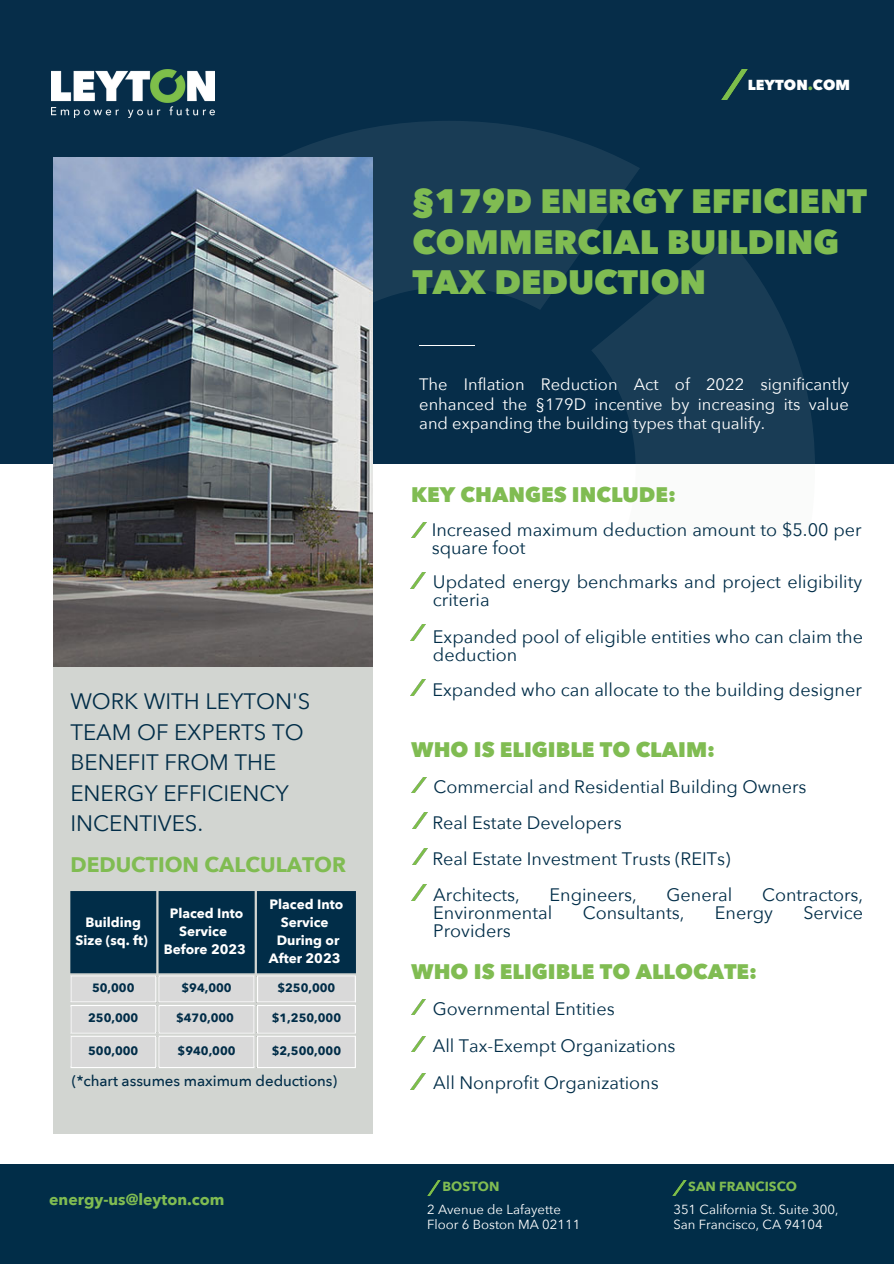
<style>
.page{position:relative;width:894px;height:1264px;background:#fff}
.page>*{position:absolute;margin:0;border:0;box-sizing:border-box;transform-origin:0 0}
.t1{font:800 33.75px/40.5px "Avenir Next";color:#80bc52}
.t2{font:22.2px/30.5px "Avenir Next";color:#012d48}
.t3{font:800 21px "Avenir Next";color:#80bc52}
.t4{font:700 21px "Avenir Next";color:#80bc52}
.t5{font:18px/18px "Avenir Next";color:#012d48}
.t6{font:16.5px/19.2px "Avenir Next";color:#fff;text-align:justify}
.t7{font:700 15.9px "Avenir Next";color:#80bc52}
.t8{font:500 15px "Avenir Next";letter-spacing:-.005em;color:#012d48}
.t9{font:800 14.55px "Avenir Next";color:#fff}
.t10{font:700 13.5px/18px "Avenir Next";color:#fff;text-align:center}
.t11{font:13.2px/15.3px "Avenir Next";color:#fff}
.t12{font:700 13.2px "Avenir Next";color:#80bc52}
.t13{font:700 12px "Avenir Next";color:#012d48}
.s1{color:#80bc52}
</style>
<div class="page">
<div style="left:0;top:0;width:893px;height:464px;background:#062d49"></div>
<div style="left:53px;top:660px;width:320px;height:474px;background:#d2d5d1"></div>
<svg style="left:84px;top:121px;width:730px;height:402px"></svg>
<hr style="left:419px;top:345px;width:55px;height:1px;background:#fff">
<img style="left:53px;top:158px;width:320px;height:508px">
<img style="left:51px;top:69px;width:163px;height:49px">
<img style="left:722px;top:69px;width:25px;height:30px">
<img style="left:411px;top:522px;width:15px;height:16px">
<svg style="left:70px;top:891px;width:286px;height:177px"></svg>
<hr style="left:257px;top:1004px;width:99px;height:2px;background:#fff">
<hr style="left:257px;top:1032px;width:99px;height:1px;background:#fff">
<hr style="left:70px;top:1036px;width:1px;height:30px;background:#fff">
<hr style="left:155px;top:1036px;width:1px;height:30px;background:#fff">
<hr style="left:70px;top:1035px;width:86px;height:1px;background:#fff">
<hr style="left:70px;top:1066px;width:86px;height:2px;background:#fff">
<hr style="left:158px;top:1036px;width:2px;height:30px;background:#fff">
<hr style="left:253px;top:1036px;width:1px;height:30px;background:#fff">
<hr style="left:158px;top:1035px;width:96px;height:1px;background:#fff">
<hr style="left:158px;top:1066px;width:96px;height:2px;background:#fff">
<hr style="left:257px;top:1036px;width:1px;height:30px;background:#fff">
<hr style="left:355px;top:1036px;width:1px;height:30px;background:#fff">
<hr style="left:257px;top:1035px;width:99px;height:1px;background:#fff">
<hr style="left:257px;top:1066px;width:99px;height:2px;background:#fff">
<img style="left:412px;top:777px;width:14px;height:15px">
<img style="left:411px;top:999px;width:15px;height:15px">
<div style="left:0;top:1164px;width:893px;height:99px;background:#012d48"></div>
<img style="left:428px;top:1180px;width:12px;height:15px">
<img style="left:673px;top:1180px;width:13px;height:15px">
<img style="left:411px;top:1036px;width:15px;height:15px">
<img style="left:411px;top:1073px;width:14px;height:15px">
<img style="left:410px;top:572px;width:15px;height:16px">
<img style="left:410px;top:624px;width:15px;height:16px">
<img style="left:410px;top:680px;width:15px;height:15px">
<img style="left:412px;top:812px;width:15px;height:16px">
<img style="left:412px;top:848px;width:15px;height:16px">
<img style="left:411px;top:885px;width:15px;height:15px">
<p class="t2" style="left:70px;top:687px;width:241px">WORK WITH LEYTON'S<br>TEAM OF EXPERTS TO<br>BENEFIT FROM THE<br>ENERGY EFFICIENCY<br>INCENTIVES.</p>
<p class="t4" style="left:70px;top:850px;width:277px">DEDUCTION CALCULATOR</p>
<p class="t10" style="left:75px;top:913px;width:74px">Building<br>Size (sq. ft)</p>
<p class="t10" style="left:170px;top:904px;width:75px">Placed Into<br>Service</p>
<p class="t10" style="left:164px;top:941px;width:84px">Before 2023</p>
<p class="t10" style="left:269px;top:895px;width:75px">Placed Into<br>Service</p>
<p class="t10" style="left:269px;top:932px;width:73px">During or<br>After 2023</p>
<p class="t13" style="left:92px;top:979px;width:44px">50,000</p>
<p class="t13" style="left:181px;top:979px;width:52px">$94,000</p>
<p class="t13" style="left:277px;top:979px;width:59px">$250,000</p>
<p class="t13" style="left:88px;top:1010px;width:52px">250,000</p>
<p class="t13" style="left:176px;top:1010px;width:59px">$470,000</p>
<p class="t13" style="left:272px;top:1010px;width:71px">$1,250,000</p>
<p class="t13" style="left:88px;top:1043px;width:52px">500,000</p>
<p class="t13" style="left:177px;top:1043px;width:59px">$940,000</p>
<p class="t13" style="left:272px;top:1043px;width:71px">$2,500,000</p>
<p class="t8" style="left:72px;top:1071px;width:266px">(*chart assumes maximum deductions)</p>
<p class="t7" style="left:49px;top:1189px;width:177px">energy-us@leyton.com</p>
<p class="t9" style="left:747px;top:76px;width:104px">LEYTON<span class="s1">.</span>COM</p>
<p class="t1" style="left:412px;top:182px;width:456px">§179D ENERGY EFFICIENT<br>COMMERCIAL BUILDING<br>TAX DEDUCTION</p>
<p class="t6" style="left:419px;top:375px;width:431px">The Inflation Reduction Act of 2022 significantly enhanced the §179D incentive by increasing its value and expanding the building types that qualify.</p>
<p class="t3" style="left:411px;top:481px;width:266px">KEY CHANGES INCLUDE:</p>
<p class="t5" style="left:431px;top:521px;width:431px">Increased maximum deduction amount to $5.00 per square foot</p>
<p class="t5" style="left:433px;top:573px;width:430px">Updated energy benchmarks and project eligibility criteria</p>
<p class="t5" style="left:433px;top:628px;width:431px">Expanded pool of eligible entities who can claim the deduction</p>
<p class="t5" style="left:432px;top:681px;width:431px">Expanded who can allocate to the building designer</p>
<p class="t3" style="left:411px;top:735px;width:305px">WHO IS ELIGIBLE TO CLAIM:</p>
<p class="t5" style="left:433px;top:778px;width:374px">Commercial and Residential Building Owners</p>
<p class="t5" style="left:432px;top:814px;width:191px">Real Estate Developers</p>
<p class="t5" style="left:432px;top:850px;width:299px">Real Estate Investment Trusts (REITs)</p>
<p class="t5" style="left:433px;top:886px;width:88px">Architects,</p>
<p class="t5" style="left:549px;top:886px;width:89px">Engineers,</p>
<p class="t5" style="left:666px;top:886px;width:67px">General</p>
<p class="t5" style="left:761px;top:886px;width:103px">Contractors,</p>
<p class="t5" style="left:433px;top:904px;width:120px">Environmental</p>
<p class="t5" style="left:582px;top:904px;width:103px">Consultants,</p>
<p class="t5" style="left:714px;top:904px;width:60px">Energy</p>
<p class="t5" style="left:803px;top:904px;width:61px">Service</p>
<p class="t5" style="left:433px;top:922px;width:79px">Providers</p>
<p class="t3" style="left:411px;top:957px;width:347px">WHO IS ELIGIBLE TO ALLOCATE:</p>
<p class="t5" style="left:432px;top:1000px;width:183px">Governmental Entities</p>
<p class="t5" style="left:432px;top:1037px;width:244px">All Tax-Exempt Organizations</p>
<p class="t5" style="left:433px;top:1074px;width:227px">All Nonprofit Organizations</p>
<p class="t12" style="left:442px;top:1178px;width:58px">BOSTON</p>
<p class="t11" style="left:427px;top:1201px;width:155px">2 Avenue de Lafayette<br>Floor 6 Boston MA 02111</p>
<p class="t12" style="left:688px;top:1178px;width:110px">SAN FRANCISCO</p>
<p class="t11" style="left:673px;top:1201px;width:166px">351 California St. Suite 300,</p>
<p class="t11" style="left:673px;top:1217px;width:151px">San Francisco, CA 94104</p>
</div>
